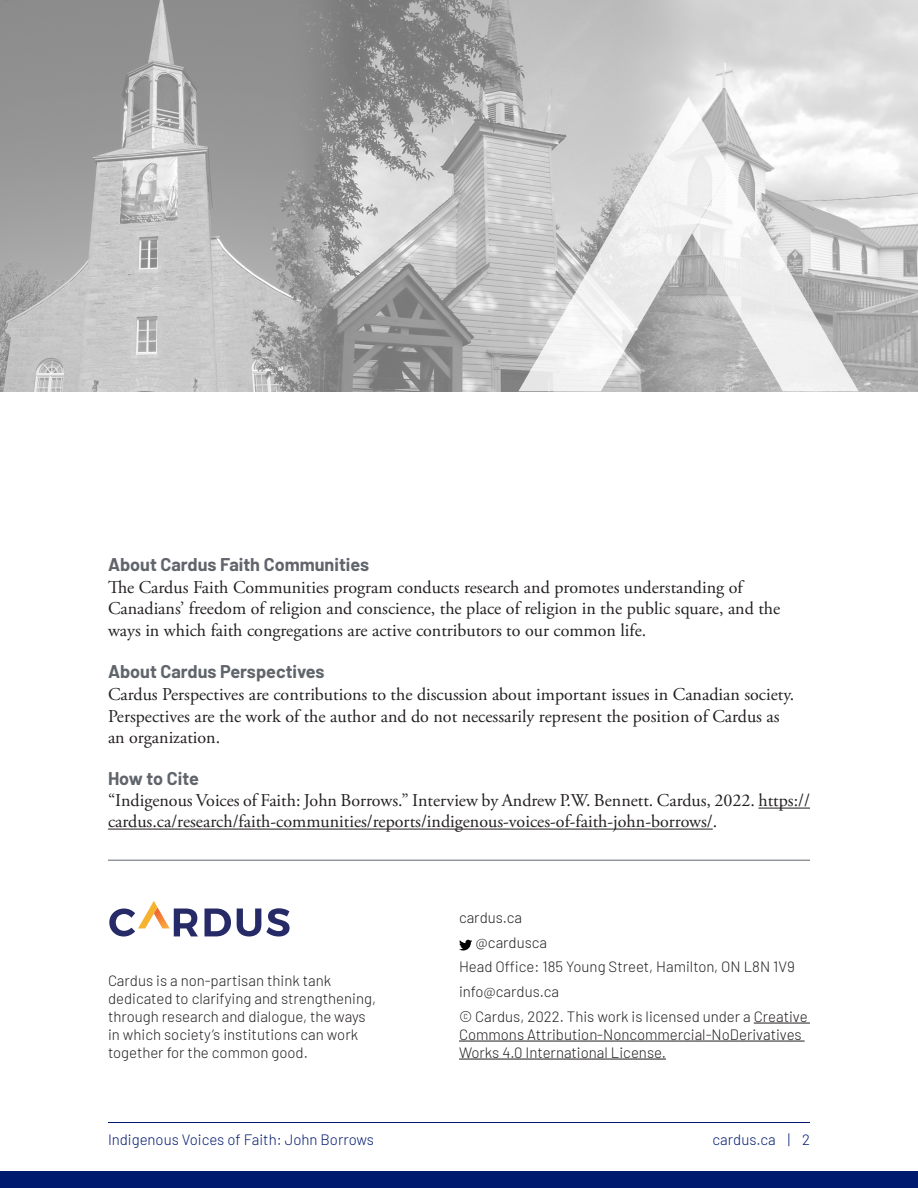
<style>
.page{position:relative;width:918px;height:1188px;background:#fff}
.page>*{position:absolute;margin:0;border:0;box-sizing:border-box;transform-origin:0 0}
.t1{font:18px/21.6px "Adobe Garamond Pro";color:#231f20}
.t2{font:700 18px "Barlow";color:#60656c}
.About_Cardus{font:300 15px/18px "Barlow";color:#231f20}
.t3{font:300 15px "Barlow";color:#001a70}
</style>
<div class="page">
<div style="left:0;top:1171px;width:918px;height:17px;background:#001a70"></div>
<hr style="left:108px;top:1122px;width:702px;height:1px;background:#001a70">
<img style="left:0;top:0;width:918px;height:392px">
<svg style="left:518px;top:97px;width:212px;height:294px"></svg>
<svg style="left:692px;top:168px;width:167px;height:223px"></svg>
<hr style="left:108px;top:860px;width:702px;height:1px;background:#60656c">
<hr style="left:754px;top:1023px;width:56px;height:1px;background:#231f20">
<hr style="left:459px;top:1041px;width:346px;height:1px;background:#231f20">
<hr style="left:459px;top:1059px;width:207px;height:1px;background:#231f20">
<hr style="left:758px;top:808px;width:52px;height:1px;background:#231f20">
<hr style="left:108px;top:829px;width:605px;height:1px;background:#231f20">
<svg style="left:459px;top:940px;width:13px;height:11px"></svg>
<svg style="left:205px;top:909px;width:26px;height:27px"></svg>
<svg style="left:237px;top:908px;width:53px;height:29px"></svg>
<svg style="left:109px;top:901px;width:89px;height:36px"></svg>
<p class="t2" style="left:108px;top:551px;width:263px">About Cardus Faith Communities</p>
<p class="t1" style="left:108px;top:577px;width:674px">The Cardus Faith Communities program conducts research and promotes understanding of<br>Canadians’ freedom of religion and conscience, the place of religion in the public square, and the ways in which faith congregations are active contributors to our common life.</p>
<p class="t2" style="left:108px;top:659px;width:218px">About Cardus Perspectives</p>
<p class="t1" style="left:108px;top:684px;width:688px">Cardus Perspectives are contributions to the discussion about important issues in Canadian society.</p>
<p class="t1" style="left:108px;top:706px;width:673px">Perspectives are the work of the author and do not necessarily represent the position of Cardus as</p>
<p class="t1" style="left:108px;top:727px;width:114px">an organization.</p>
<p class="t2" style="left:108px;top:765px;width:92px">How to Cite</p>
<p class="t1" style="left:108px;top:791px;width:704px;line-height:21px">“Indigenous Voices of Faith: John Borrows.” Interview by Andrew P.W. Bennett. Cardus, 2022. https:// cardus.ca/research/faith-communities/reports/indigenous-voices-of-faith-john-borrows/.</p>
<p class="About_Cardus" style="left:108px;top:970px;width:270px">Cardus is a non-partisan think tank dedicated to clarifying and strengthening, through research and dialogue, the ways in which society’s institutions can work together for the common good.</p>
<p class="About_Cardus" style="left:459px;top:907px;width:65px">cardus.ca</p>
<p class="About_Cardus" style="left:476px;top:932px;width:73px">@cardusca</p>
<p class="About_Cardus" style="left:459px;top:957px;width:337px">Head Office: 185 Young Street, Hamilton, ON L8N 1V9</p>
<p class="About_Cardus" style="left:459px;top:982px;width:102px">info@cardus.ca</p>
<p class="About_Cardus" style="left:459px;top:1006px;width:350px">© Cardus, 2022. This work is licensed under a Creative<br>Commons Attribution-Noncommercial-NoDerivatives<br>Works 4.0 International License.</p>
<p class="t3" style="left:108px;top:1129px;width:267px">Indigenous Voices of Faith: John Borrows</p>
<p class="t3" style="left:713px;top:1129px;width:99px">cardus.ca | 2</p>
</div>
